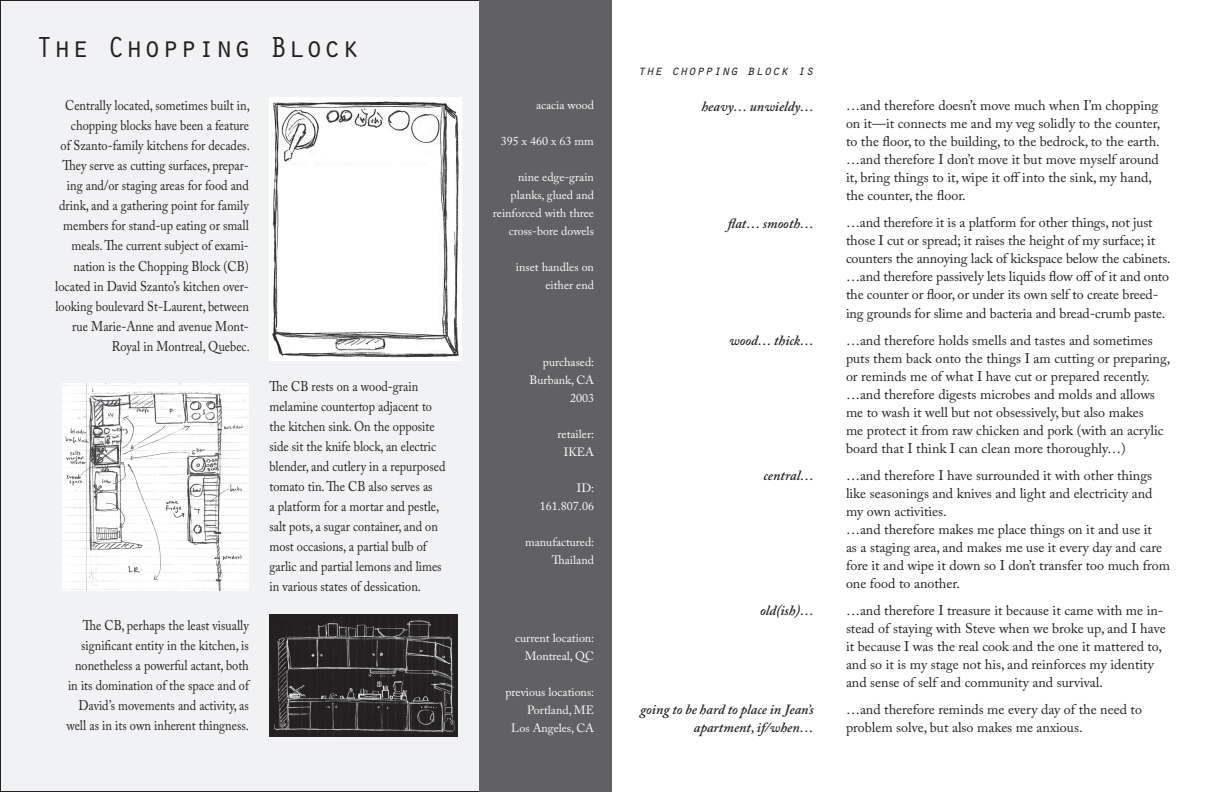
<style>
.page{position:relative;width:1224px;height:792px;background:#fff}
.page>*{position:absolute;margin:0;border:0;box-sizing:border-box;transform-origin:0 0}
.t1{font:30px "Orator Std";color:#231f20}
.t2{font:14px/18px "Adobe Caslon Pro";color:#231f20}
.t3{font:14px/20px "Adobe Caslon Pro";color:#231f20;text-align:right;scale:.88 1}
.t4{font:italic 600 14px/18px "Adobe Caslon Pro";color:#231f20;text-align:right}
.t5{font:italic 14px "Orator Std";color:#231f20}
.t6{font:12px/18px "Adobe Caslon Pro";color:#fdfdfd;text-align:right}
</style>
<div class="page">
<div style="left:0;top:0;width:612px;height:792px;background:#f1f2f3"></div>
<div style="left:479px;top:0;width:133px;height:792px;background:#616164"></div>
<img style="left:269px;top:98px;width:193px;height:262px">
<img style="left:62px;top:384px;width:187px;height:206px">
<img style="left:269px;top:615px;width:188px;height:122px">
<h1 class="t1" style="left:35px;top:25px;width:326px">The Chopping Block</h1>
<p class="t3" style="left:55px;top:96px;width:223px">Centrally located, sometimes built in, chopping blocks have been a feature<br>of Szanto-family kitchens for decades.<br>They serve as cutting surfaces, prepar&shy;ing and/or staging areas for food and drink, and a gathering point for family members for stand-up eating or small meals. The current subject of exami&shy;nation is the Chopping Block (CB) located in David Szanto’s kitchen over&shy;looking boulevard St-Laurent, between rue Marie-Anne and avenue Mont-Royal in Montreal, Quebec.</p>
<p class="t3" style="left:66px;top:615px;width:209px">The CB, perhaps the least visually significant entity in the kitchen, is nonetheless a powerful actant, both in its domination of the space and of David’s movements and activity, as well as in its own inherent thingness.</p>
<p class="t3" style="left:269px;top:376px;width:201px;text-align:left">The CB rests on a wood-grain melamine countertop adjacent to the kitchen sink. On the opposite side sit the knife block, an electric blender, and cutlery in a repurposed tomato tin. The CB also serves as<br>a platform for a mortar and pestle, salt pots, a sugar container, and on most occasions, a partial bulb of garlic and partial lemons and limes in various states of dessication.</p>
<p class="t6" style="left:536px;top:96px;width:59px">acacia wood</p>
<p class="t6" style="left:501px;top:132px;width:95px">395 x 460 x 63 mm</p>
<p class="t6" style="left:493px;top:168px;width:103px">nine edge-grain planks, glued and reinforced with three cross-bore dowels</p>
<p class="t6" style="left:516px;top:258px;width:80px">inset handles on either end</p>
<p class="t6" style="left:530px;top:352px;width:66px">purchased:<br>Burbank, CA<br>2003</p>
<p class="t6" style="left:558px;top:424px;width:38px;text-align:center">retailer:<br>IKEA</p>
<p class="t6" style="left:540px;top:478px;width:56px">ID:<br>161.807.06</p>
<p class="t6" style="left:525px;top:532px;width:71px">manufactured:<br>Thailand</p>
<p class="t6" style="left:515px;top:628px;width:81px">current location:<br>Montreal, QC</p>
<p class="t6" style="left:505px;top:682px;width:91px">previous locations:<br>Portland, ME<br>Los Angeles, CA</p>
<p class="t5" style="left:637px;top:61px;width:178px">the chopping block is</p>
<p class="t4" style="left:701px;top:97px;width:114px">heavy… unwieldy…</p>
<p class="t4" style="left:728px;top:214px;width:88px">flat… smooth…</p>
<p class="t4" style="left:729px;top:331px;width:87px">wood… thick…</p>
<p class="t4" style="left:763px;top:466px;width:52px">central…</p>
<p class="t4" style="left:760px;top:601px;width:56px">old(ish)…</p>
<p class="t4" style="left:640px;top:700px;width:175px">going to be hard to place in Jean’s apartment, if/when…</p>
<p class="t2" style="left:846px;top:97px;width:316px">…and therefore doesn’t move much when I’m chopping on it—it connects me and my veg solidly to the counter, to the floor, to the building, to the bedrock, to the earth. …and therefore I don’t move it but move myself around it, bring things to it, wipe it off into the sink, my hand, the counter, the floor.</p>
<p class="t2" style="left:846px;top:214px;width:326px">…and therefore it is a platform for other things, not just those I cut or spread; it raises the height of my surface; it counters the annoying lack of kickspace below the cabinets. …and therefore passively lets liquids flow off of it and onto the counter or floor, or under its own self to create breed&shy;ing grounds for slime and bacteria and bread-crumb paste.</p>
<p class="t2" style="left:846px;top:331px;width:326px">…and therefore holds smells and tastes and sometimes puts them back onto the things I am cutting or preparing, or reminds me of what I have cut or prepared recently. …and therefore digests microbes and molds and allows me to wash it well but not obsessively, but also makes<br>me protect it from raw chicken and pork (with an acrylic board that I think I can clean more thoroughly…)</p>
<p class="t2" style="left:846px;top:466px;width:326px">…and therefore I have surrounded it with other things like seasonings and knives and light and electricity and my own activities.<br>…and therefore makes me place things on it and use it<br>as a staging area, and makes me use it every day and care fore it and wipe it down so I don’t transfer too much from one food to another.</p>
<p class="t2" style="left:846px;top:601px;width:321px">…and therefore I treasure it because it came with me in&shy;stead of staying with Steve when we broke up, and I have it because I was the real cook and the one it mattered to, and so it is my stage not his, and reinforces my identity and sense of self and community and survival.</p>
<p class="t2" style="left:846px;top:700px;width:297px">…and therefore reminds me every day of the need to problem solve, but also makes me anxious.</p>
</div>
